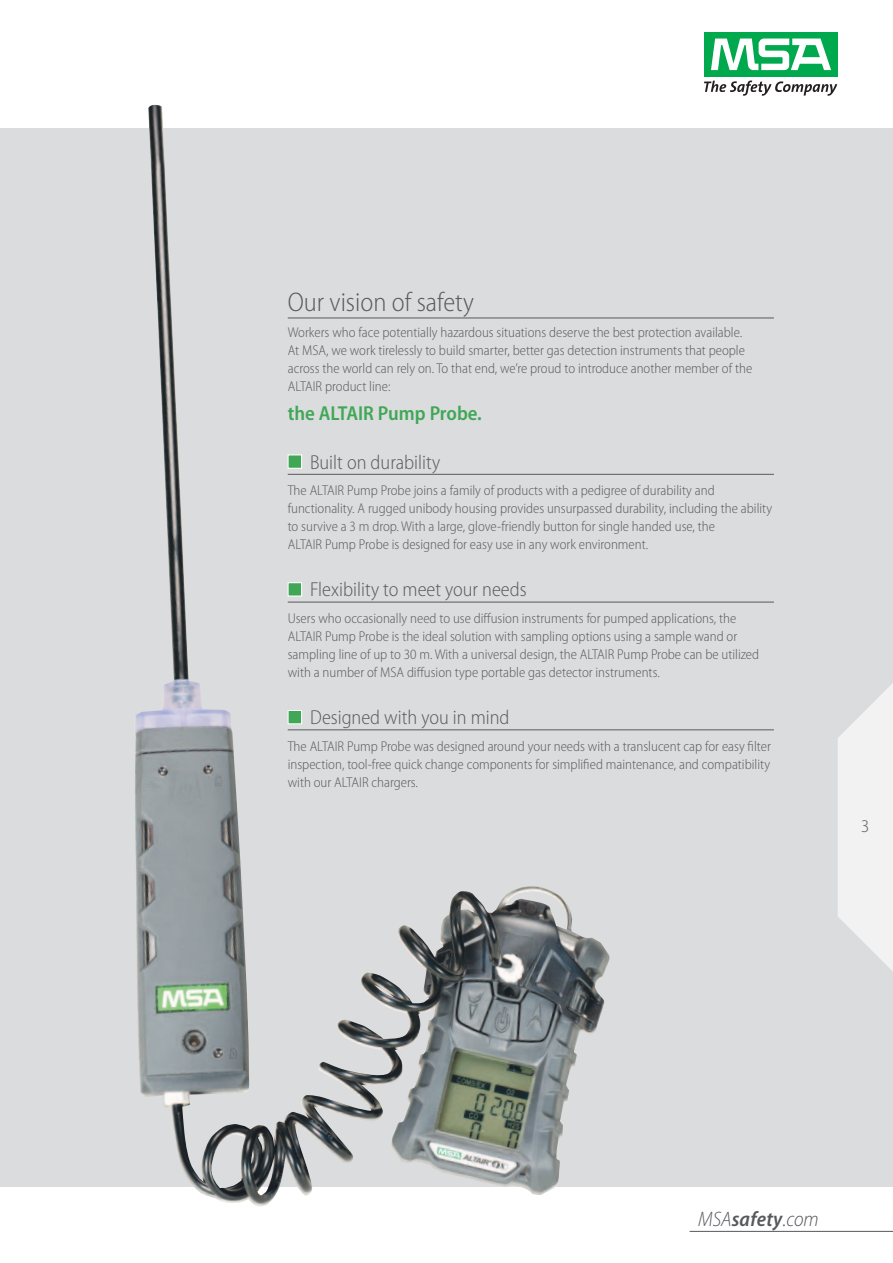
<style>
.page{position:relative;width:893px;height:1263px;background:#fff}
.page>*{position:absolute;margin:0;border:0;box-sizing:border-box;transform-origin:0 0}
.t1{font:300 semi-condensed 27px "Myriad Pro";color:#58595c}
.t2{font:italic 300 semi-condensed 21px "Myriad Pro";color:#58595c}
.t3{font:300 semi-condensed 20.25px "Myriad Pro";color:#58595c}
.t4{font:600 semi-condensed 20.25px "Myriad Pro";color:#40a757}
.t5{font:300 semi-condensed 18px "Myriad Pro";color:#58595c}
.t6{font:300 semi-condensed 14.25px/18px "Myriad Pro";color:#58595c}
.s1{font-weight:600}
</style>
<div class="page">
<div style="left:0;top:128px;width:893px;height:1058px;background:#dbdcdd"></div>
<hr style="left:690px;top:1231px;width:203px;height:1px;background:#58595c">
<svg style="left:838px;top:683px;width:55px;height:288px"></svg>
<img style="left:135px;top:105px;width:476px;height:1077px">
<div style="left:704px;top:32px;width:134px;height:44px;background:#00a94e"></div>
<svg style="left:711px;top:39px;width:120px;height:31px"></svg>
<svg style="left:704px;top:81px;width:133px;height:15px"></svg>
<hr style="left:288px;top:318px;width:486px;height:1px;background:#58595c">
<hr style="left:288px;top:474px;width:486px;height:1px;background:#58595c">
<hr style="left:288px;top:602px;width:486px;height:1px;background:#58595c">
<hr style="left:288px;top:729px;width:486px;height:1px;background:#58595c">
<div style="left:288px;top:455px;width:13px;height:13px;background:#40a757"></div>
<div style="left:288px;top:455px;width:14px;height:14px;border:1px solid #fff"></div>
<div style="left:288px;top:583px;width:13px;height:13px;background:#40a757"></div>
<div style="left:288px;top:582px;width:14px;height:14px;border:1px solid #fff"></div>
<div style="left:288px;top:711px;width:13px;height:12px;background:#40a757"></div>
<div style="left:288px;top:710px;width:14px;height:14px;border:1px solid #fff"></div>
<h1 class="t1" style="left:288px;top:287px;width:188px">Our vision of safety</h1>
<p class="t6" style="left:288px;top:324px;width:466px">Workers who face potentially hazardous situations deserve the best protection available.<br>At MSA, we work tirelessly to build smarter, better gas detection instruments that people across the world can rely on. To that end, we’re proud to introduce another member of the ALTAIR product line:</p>
<h3 class="t4" style="left:288px;top:402px;width:196px">the ALTAIR Pump Probe.</h3>
<h3 class="t3" style="left:310px;top:451px;width:132px">Built on durability</h3>
<p class="t6" style="left:288px;top:482px;width:486px">The ALTAIR Pump Probe joins a family of products with a pedigree of durability and functionality. A rugged unibody housing provides unsurpassed durability, including the ability to survive a 3 m drop. With a large, glove-friendly button for single handed use, the<br>ALTAIR Pump Probe is designed for easy use in any work environment.</p>
<h3 class="t3" style="left:310px;top:579px;width:218px">Flexibility to meet your needs</h3>
<p class="t6" style="left:288px;top:609px;width:473px">Users who occasionally need to use diffusion instruments for pumped applications, the ALTAIR Pump Probe is the ideal solution with sampling options using a sample wand or sampling line of up to 30 m. With a universal design, the ALTAIR Pump Probe can be utilized with a number of MSA diffusion type portable gas detector instruments.</p>
<h3 class="t3" style="left:310px;top:706px;width:201px">Designed with you in mind</h3>
<p class="t6" style="left:288px;top:737px;width:485px;text-align:justify">The ALTAIR Pump Probe was designed around your needs with a translucent cap for easy filter inspection, tool-free quick change components for simplified maintenance, and compatibility with our ALTAIR chargers.</p>
<p class="t5" style="left:861px;top:816px;width:10px">3</p>
<h2 class="t2" style="left:698px;top:1207px;width:122px">MSA<span class="s1">safety</span>.com</h2>
</div>
